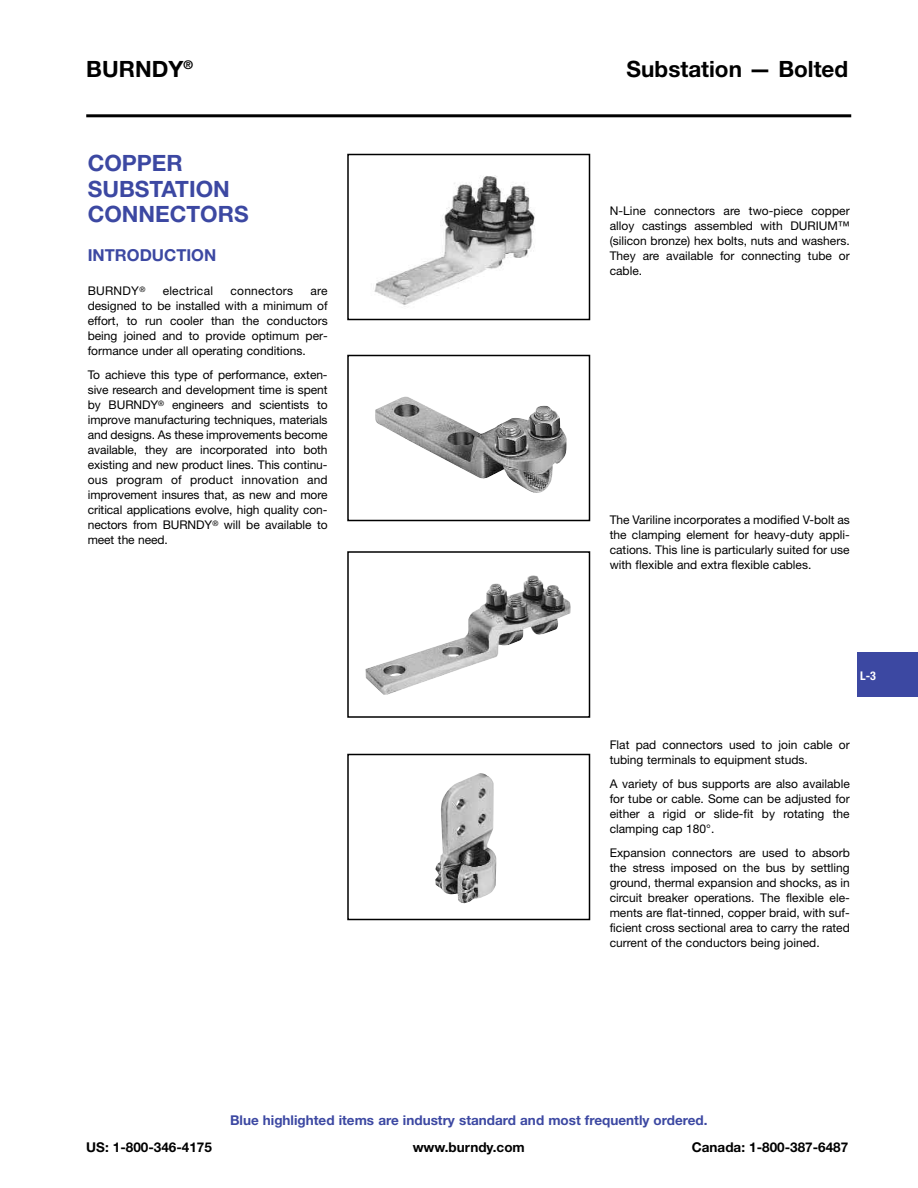
<style>
.page{position:relative;width:918px;height:1188px;background:#fff}
.page>*{position:absolute;margin:0;border:0;box-sizing:border-box;transform-origin:0 0}
.t1{font:700 22.5px/25.5px "Helvetica Neue";color:#3c48a2}
.t2{font:700 22.5px "Helvetica Neue";color:#000}
.t3{font:700 16.5px "Helvetica Neue";color:#3c48a2}
.t4{font:700 13.5px "Helvetica Neue";color:#3c48a2}
.t5{font:700 13.5px "Helvetica Neue";color:#000}
.t6{font:12px/15px "Helvetica Neue";color:#000;text-align:justify}
.t7{font:12px "Helvetica Neue";letter-spacing:.02em;color:#000}
.t8{font:700 condensed 12px "Helvetica Neue";color:#fff}
</style>
<div class="page">
<img style="left:374px;top:175px;width:161px;height:132px">
<div style="left:347px;top:154px;width:243px;height:166px;border:2px solid #000"></div>
<img style="left:375px;top:396px;width:192px;height:97px">
<div style="left:347px;top:355px;width:243px;height:166px;border:2px solid #000"></div>
<img style="left:366px;top:575px;width:205px;height:120px">
<img style="left:435px;top:773px;width:61px;height:130px">
<div style="left:347px;top:754px;width:243px;height:166px;border:2px solid #000"></div>
<div style="left:857px;top:652px;width:61px;height:45px;background:#3c48a2"></div>
<hr style="left:86px;top:114px;width:765px;height:3px;background:#000">
<h1 class="t2" style="left:86px;top:61px;width:108px">BURNDY<sup>®</sup></h1>
<h1 class="t2" style="left:627px;top:61px;width:223px">Substation — Bolted</h1>
<h1 class="t1" style="left:88px;top:153px;width:162px">COPPER<br>SUBSTATION<br>CONNECTORS</h1>
<h2 class="t3" style="left:88px;top:250px;width:130px">INTRODUCTION</h2>
<p class="t6" style="left:88px;top:284px;width:59px">BURNDY<sup>®</sup></p>
<p class="t7" style="left:163px;top:286px;width:52px">electrical</p>
<p class="t7" style="left:230px;top:286px;width:64px">connectors</p>
<p class="t6" style="left:88px;top:284px;width:242px;text-indent:223px">are designed to be installed with a minimum of effort, to run cooler than the conductors being joined and to provide optimum per&shy;formance under all operating conditions.</p>
<p class="t6" style="left:88px;top:368px;width:242px">To achieve this type of performance, exten&shy;sive research and development time is spent by BURNDY<sup>®</sup> engineers and scientists to improve manufacturing techniques, materials and designs. As these improvements become available, they are incorporated into both existing and new product lines. This continu&shy;ous program of product innovation and improvement insures that, as new and more critical applications evolve, high quality con&shy;nectors from BURNDY<sup>®</sup> will be available to meet the need.</p>
<p class="t6" style="left:610px;top:204px;width:242px">N-Line connectors are two-piece copper alloy castings assembled with DURIUM™ (silicon bronze) hex bolts, nuts and washers.<br>They are available for connecting tube or cable.</p>
<p class="t6" style="left:610px;top:513px;width:242px">The Variline incorporates a modified V-bolt as the clamping element for heavy-duty appli&shy;cations. This line is particularly suited for use with flexible and extra flexible cables.</p>
<p class="t8" style="left:860px;top:672px;width:17px">L-3</p>
<p class="t6" style="left:610px;top:738px;width:242px">Flat pad connectors used to join cable or tubing terminals to equipment studs.</p>
<p class="t6" style="left:610px;top:777px;width:242px">A variety of bus supports are also available for tube or cable. Some can be adjusted for either a rigid or slide-fit by rotating the clamping cap 180°.</p>
<p class="t6" style="left:610px;top:846px;width:242px">Expansion connectors are used to absorb the stress imposed on the bus by settling ground, thermal expansion and shocks, as in circuit breaker operations. The flexible ele&shy;ments are flat-tinned, copper braid, with suf&shy;ficient cross sectional area to carry the rated current of the conductors being joined.</p>
<p class="t4" style="left:230px;top:1115px;width:479px">Blue highlighted items are industry standard and most frequently ordered.</p>
<p class="t5" style="left:86px;top:1142px;width:127px">US: 1-800-346-4175</p>
<p class="t5" style="left:413px;top:1142px;width:114px">www.burndy.com</p>
<p class="t5" style="left:692px;top:1142px;width:158px">Canada: 1-800-387-6487</p>
</div>
